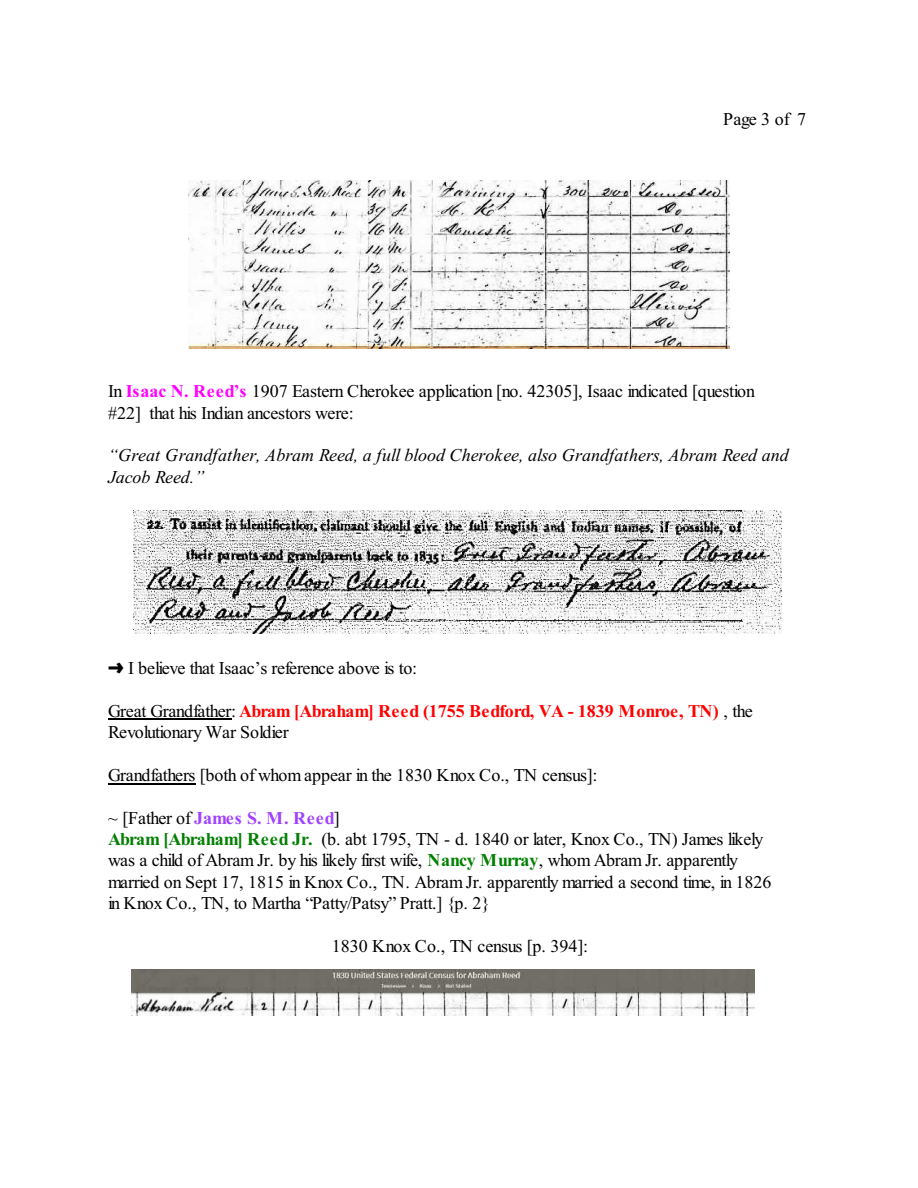
<style>
.page{position:relative;width:918px;height:1188px;background:#fff}
.page>*{position:absolute;margin:0;border:0;box-sizing:border-box;transform-origin:0 0}
.t1{font:18px/21.3px "Times New Roman";letter-spacing:-.015em;color:#000}
.t2{font:700 18px/21.5px "Times New Roman";color:#f00}
.t3{font:italic 18px/21.3px "Times New Roman";color:#000}
.s1{font-weight:700;color:#f0f}
.s2{font-weight:400;color:#000}
.s3{font-weight:700;color:#a140ff}
.s4{font-weight:700;color:#008000}
</style>
<div class="page">
<img style="left:189px;top:181px;width:540px;height:168px">
<img style="left:134px;top:511px;width:648px;height:122px">
<img style="left:132px;top:970px;width:622px;height:45px">
<hr style="left:108px;top:719px;width:123px;height:1px;background:#000">
<hr style="left:108px;top:783px;width:87px;height:1px;background:#000">
<p class="t1" style="left:723px;top:110px;width:84px">Page 3 of 7</p>
<p class="t1" style="left:108px;top:382px;width:649px">In <span class="s1">Isaac N. Reed’s</span> 1907 Eastern Cherokee application [no. 42305], Isaac indicated [question #22] that his Indian ancestors were:</p>
<p class="t3" style="left:108px;top:446px;width:682px">“Great Grandfather, Abram Reed, a full blood Cherokee, also Grandfathers, Abram Reed and<br>Jacob Reed.”</p>
<p class="t1" style="left:128px;top:659px;width:291px">I believe that Isaac’s reference above is to:</p>
<p class="t2" style="left:108px;top:702px;width:646px"><span class="s2">Great Grandfather:</span> Abram [Abraham] Reed (1755 Bedford, VA - 1839 Monroe, TN) <span class="s2">, the<br>Revolutionary War Soldier</span></p>
<p class="t1" style="left:108px;top:766px;width:491px">Grandfathers [both of whom appear in the 1830 Knox Co., TN census]:</p>
<p class="t1" style="left:108px;top:809px;width:665px">~ [Father of <span class="s3">James S. M. Reed</span>]<br><span class="s4">Abram [Abraham] Reed Jr.</span> (b. abt 1795, TN - d. 1840 or later, Knox Co., TN) James likely was a child of Abram Jr. by his likely first wife, <span class="s4">Nancy Murray</span>, whom Abram Jr. apparently married on Sept 17, 1815 in Knox Co., TN. Abram Jr. apparently married a second time, in 1826 in Knox Co., TN, to Martha “Patty/Patsy” Pratt.] {p. 2}</p>
<p class="t1" style="left:332px;top:937px;width:258px">1830 Knox Co., TN census [p. 394]:</p>
</div>
